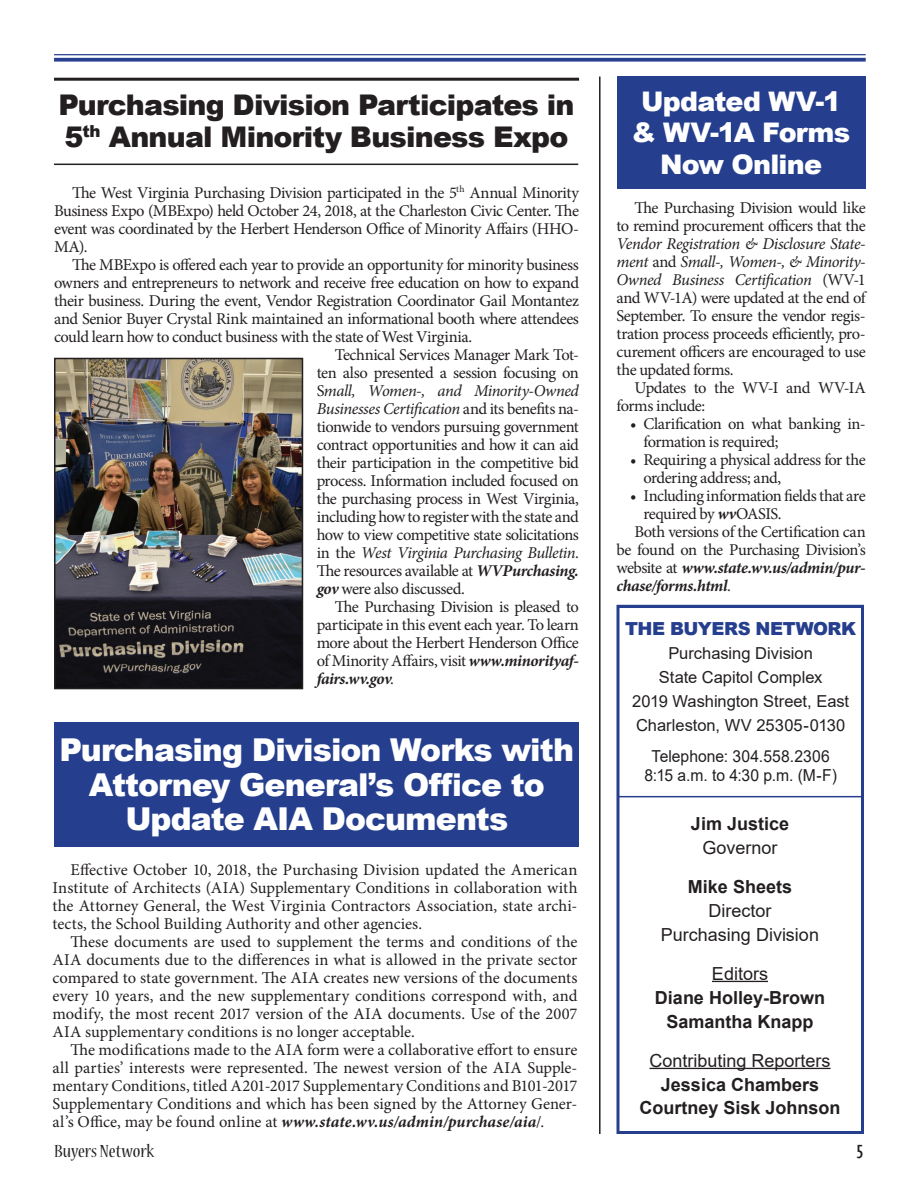
<style>
.page{position:relative;width:918px;height:1188px;background:#fff}
.page>*{position:absolute;margin:0;border:0;box-sizing:border-box;transform-origin:0 0}
.t1{font:900 31.5px/34.5px "Arial";letter-spacing:-.03em;color:#fff;text-align:center}
.t2{font:900 28.5px/31.5px "Arial";letter-spacing:-.03em;color:#231f20}
.t3{font:900 27px/31.5px "Arial";letter-spacing:-.03em;color:#fff;text-align:center}
.t4{font:condensed 19.5px "Nueva Std";color:#231f20;scale:1.08 1}
.t5{font:condensed 19.5px "Gill Sans";color:#231f20;scale:1.08 1}
.t6{font:700 18px/24px "Arial";color:#231f20;text-align:center}
.t7{font:18px/24px "Arial";color:#231f20;text-align:center}
.t8{font:900 18px "Arial";letter-spacing:-.025em;color:#253f8e}
.t9{font:16.5px/18px "Minion Pro";letter-spacing:-.025em;color:#231f20;text-align:justify}
.t10{font:italic 16.5px "Minion Pro";letter-spacing:-.03em;color:#231f20}
.t11{font:16.5px/24px "Arial";color:#231f20;text-align:center}
.t12{font:italic 700 16.5px "Minion Pro";letter-spacing:-.025em;color:#231f20}
.t13{font:16.5px/19.8px "Arial";color:#231f20;text-align:center;scale:.95 1}
.s1{font-style:normal}
.s2{font-weight:700;font-style:italic}
.s3{font-weight:400;font-style:normal}
.s4{font-style:italic}
</style>
<div class="page">
<hr style="left:54px;top:54px;width:812px;height:1px;background:#253f8e">
<svg style="left:54px;top:58px;width:812px;height:4px;background:#3c5399"></svg>
<div style="left:616px;top:605px;width:248px;height:529px;border:3px solid #253f8e"></div>
<div style="left:617px;top:607px;width:247px;height:190px;border:2px solid #253f8e"></div>
<hr style="left:712px;top:981px;width:56px;height:1px;background:#231f20">
<hr style="left:649px;top:1068px;width:182px;height:1px;background:#231f20">
<hr style="left:54px;top:78px;width:525px;height:3px;background:#231f20">
<hr style="left:54px;top:164px;width:524px;height:1px;background:#231f20">
<div style="left:55px;top:722px;width:524px;height:125px;background:#253f8e"></div>
<div style="left:617px;top:77px;width:248px;height:112px;background:#253f8e"></div>
<hr style="left:599px;top:76px;width:2px;height:1058px;background:#231f20">
<img style="left:57px;top:361px;width:243px;height:325px">
<div style="left:54px;top:358px;width:249px;height:331px;border:2px solid #231f20"></div>
<h2 class="t2" style="left:59px;top:88px;width:517px">Purchasing Division Participates in<br>5<sup>th</sup> Annual Minority Business Expo</h2>
<p class="t9" style="left:54px;top:184px;width:527px;text-indent:18px">The West Virginia Purchasing Division participated in the 5<sup>th</sup> Annual Minority Business Expo (MBExpo) held October 24, 2018, at the Charleston Civic Center. The event was coordinated by the Herbert Henderson Office of Minority Affairs (HHO-MA).</p>
<p class="t9" style="left:72px;top:256px;width:508px">The MBExpo is offered each year to provide an opportunity for minority business</p>
<p class="t9" style="left:54px;top:274px;width:527px">owners and entrepreneurs to network and receive free education on how to expand</p>
<p class="t9" style="left:54px;top:292px;width:526px">their business. During the event, Vendor Registration Coordinator Gail Montantez</p>
<p class="t9" style="left:54px;top:310px;width:527px">and Senior Buyer Crystal Rink maintained an informational booth where attendees</p>
<p class="t9" style="left:54px;top:328px;width:420px">could learn how to conduct business with the state of West Virginia.</p>
<p class="t9" style="left:335px;top:346px;width:246px">Technical Services Manager Mark Tot-</p>
<p class="t9" style="left:317px;top:364px;width:264px">ten also presented a session focusing on</p>
<p class="t10" style="left:317px;top:379px;width:264px"><span class="s1">S</span>mall, Women-, and Minority-Owned</p>
<p class="t10" style="left:317px;top:397px;width:264px">Businesses Certification <span class="s1">and its benefits na-</span></p>
<p class="t9" style="left:317px;top:418px;width:264px">tionwide to vendors pursuing government</p>
<p class="t9" style="left:317px;top:436px;width:264px">contract opportunities and how it can aid</p>
<p class="t9" style="left:317px;top:454px;width:264px">their participation in the competitive bid</p>
<p class="t9" style="left:317px;top:472px;width:264px">process. Information included focused on</p>
<p class="t9" style="left:317px;top:490px;width:264px">the purchasing process in West Virginia,</p>
<p class="t9" style="left:317px;top:508px;width:264px">including how to register with the state and</p>
<p class="t9" style="left:317px;top:526px;width:264px">how to view competitive state solicitations</p>
<p class="t10" style="left:317px;top:541px;width:264px"><span class="s1">in the</span> West Virginia Purchasing Bulletin<span class="s1">.</span></p>
<p class="t9" style="left:317px;top:562px;width:264px">The resources available at <span class="s2">WVPurchasing.</span></p>
<p class="t9" style="left:317px;top:580px;width:150px"><span class="s2">gov</span> were also discussed.</p>
<p class="t9" style="left:335px;top:598px;width:246px">The Purchasing Division is pleased to</p>
<p class="t9" style="left:317px;top:616px;width:264px">participate in this event each year. To learn</p>
<p class="t9" style="left:317px;top:634px;width:264px">more about the Herbert Henderson Office</p>
<p class="t9" style="left:317px;top:652px;width:264px">of Minority Affairs, visit <span class="s2">www.minorityaf-</span></p>
<p class="t12" style="left:317px;top:667px;width:79px">fairs.wv.gov<span class="s3">.</span></p>
<h1 class="t1" style="left:60px;top:732px;width:516px">Purchasing Division Works with<br>Attorney General’s Office to<br>Update AIA Documents</h1>
<p class="t9" style="left:52px;top:861px;width:527px;text-indent:18px">Effective October 10, 2018, the Purchasing Division updated the American Institute of Architects (AIA) Supplementary Conditions in collaboration with the Attorney General, the West Virginia Contractors Association, state archi&shy;tects, the School Building Authority and other agencies.</p>
<p class="t9" style="left:52px;top:933px;width:527px;text-indent:18px">These documents are used to supplement the terms and conditions of the AIA documents due to the differences in what is allowed in the private sector compared to state government. The AIA creates new versions of the documents every 10 years, and the new supplementary conditions correspond with, and modify, the most recent 2017 version of the AIA documents. Use of the 2007<br>AIA supplementary conditions is no longer acceptable.</p>
<p class="t9" style="left:52px;top:1041px;width:527px;text-indent:18px">The modifications made to the AIA form were a collaborative effort to ensure all parties’ interests were represented. The newest version of the AIA Supple&shy;mentary Conditions, titled A201-2017 Supplementary Conditions and B101-2017<br>Supplementary Conditions and which has been signed by the Attorney Gener&shy;al’s Office, may be found online at <span class="s2">www.state.wv.us/admin/purchase/aia</span>/.</p>
<h3 class="t3" style="left:632px;top:85px;width:220px">Updated WV-1 &amp; WV-1A Forms<br>Now Online</h3>
<p class="t9" style="left:617px;top:199px;width:251px;text-align:right">The Purchasing Division would like<br>to remind procurement officers that the</p>
<p class="t9" style="left:617px;top:235px;width:251px"><span class="s4">Vendor Registration &amp; Disclosure State&shy;ment</span> and <span class="s4">Small-, Women-, &amp; Minority-Owned Business Certification</span> (WV-1 and WV-1A) were updated at the end of September. To ensure the vendor regis&shy;tration process proceeds efficiently, pro&shy;curement officers are encouraged to use the updated forms.</p>
<p class="t9" style="left:617px;top:379px;width:251px;text-indent:18px">Updates to the WV-I and WV-IA forms include:</p>
<p class="t9" style="left:644px;top:415px;width:224px;text-indent:-13px">• Clarification on what banking in&shy;formation is required;</p>
<p class="t9" style="left:644px;top:451px;width:224px;text-indent:-13px">• Requiring a physical address for the ordering address; and,</p>
<p class="t9" style="left:630px;top:487px;width:237px">• Including information fields that are</p>
<p class="t9" style="left:644px;top:505px;width:140px">required by <span class="s2">wv</span>OASIS.</p>
<p class="t9" style="left:635px;top:523px;width:233px">Both versions of the Certification can</p>
<p class="t9" style="left:617px;top:541px;width:251px">be found on the Purchasing Division’s</p>
<p class="t12" style="left:617px;top:556px;width:251px"><span class="s3">website at</span> www.state.wv.us/admin/pur-</p>
<p class="t12" style="left:617px;top:574px;width:116px">chase/forms.html<span class="s3">.</span></p>
<p class="t8" style="left:625px;top:616px;width:233px">THE BUYERS NETWORK</p>
<p class="t11" style="left:632px;top:641px;width:218px">Purchasing Division<br>State Capitol Complex<br>2019 Washington Street, East<br>Charleston, WV 25305-0130</p>
<p class="t13" style="left:645px;top:746px;width:204px">Telephone: 304.558.2306<br>8:15 a.m. to 4:30 p.m. (M-F)</p>
<p class="t6" style="left:691px;top:811px;width:100px">Jim Justice</p>
<p class="t7" style="left:702px;top:835px;width:77px">Governor</p>
<p class="t6" style="left:688px;top:874px;width:106px">Mike Sheets</p>
<p class="t7" style="left:661px;top:898px;width:160px">Director<br>Purchasing Division</p>
<p class="t7" style="left:712px;top:961px;width:58px">Editors</p>
<p class="t6" style="left:655px;top:985px;width:172px">Diane Holley-Brown<br>Samantha Knapp</p>
<p class="t7" style="left:649px;top:1048px;width:183px">Contributing Reporters</p>
<p class="t6" style="left:639px;top:1072px;width:203px">Jessica Chambers<br>Courtney Sisk Johnson</p>
<p class="t4" style="left:54px;top:1143px;width:94px">Buyers Network</p>
<p class="t5" style="left:856px;top:1140px;width:9px">5</p>
</div>
